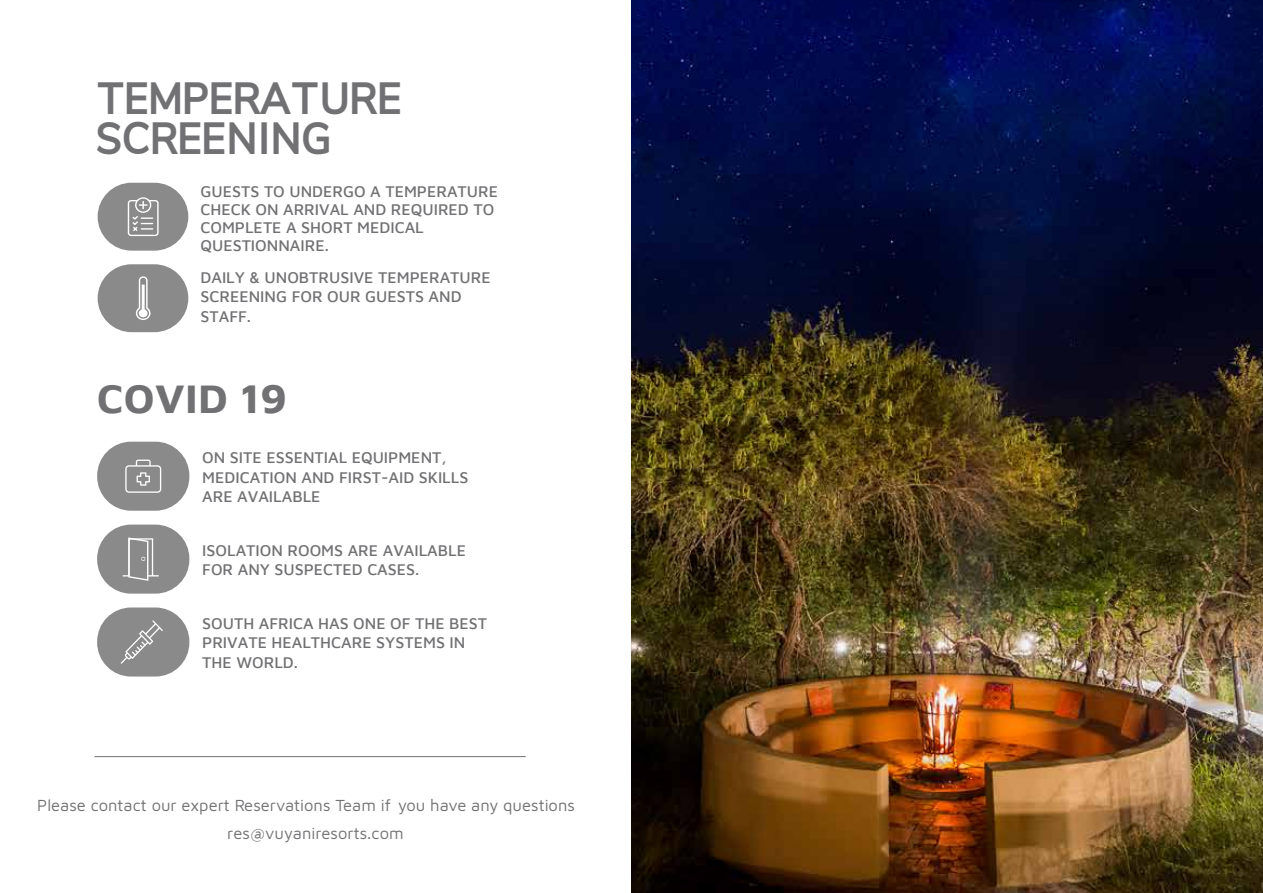
<style>
.page{position:relative;width:1263px;height:893px;background:#fff}
.page>*{position:absolute;margin:0;border:0;box-sizing:border-box;transform-origin:0 0}
.t1{font:41.85px/40px "Vuyani Headers";letter-spacing:.01em;color:#717073}
.t2{font:700 41.85px "Maven Pro";letter-spacing:.01em;color:#717073}
.t3{font:16.5px "Maven Pro";color:#717073}
.t4{font:500 15.9px/19.5px "Maven Pro";color:#717073}
.s1{font-size:42px}
</style>
<div class="page">
<div style="left:97px;top:525px;width:92px;height:69px;background:#8a8a8a;border-radius:34px"></div>
<div style="left:97px;top:442px;width:92px;height:69px;background:#8a8a8a;border-radius:34px"></div>
<div style="left:97px;top:607px;width:92px;height:69px;background:#8a8a8a;border-radius:34px"></div>
<svg style="left:125px;top:460px;width:36px;height:33px"></svg>
<svg style="left:122px;top:537px;width:37px;height:44px"></svg>
<svg style="left:121px;top:620px;width:42px;height:44px"></svg>
<hr style="left:94px;top:756px;width:432px;height:1px;background:#717073">
<img style="left:631px;top:0;width:632px;height:893px">
<div style="left:98px;top:183px;width:90px;height:68px;background:#8a8a8a;border-radius:34px"></div>
<div style="left:98px;top:264px;width:90px;height:68px;background:#8a8a8a;border-radius:34px"></div>
<svg style="left:136px;top:276px;width:14px;height:44px"></svg>
<svg style="left:128px;top:197px;width:31px;height:39px"></svg>
<h1 class="t1" style="left:97px;top:82px;width:306px">TEMPERATURE<br>SCREENING</h1>
<p class="t4" style="left:200px;top:181px;width:299px;line-height:18px">GUESTS TO UNDERGO A TEMPERATURE<br>CHECK ON ARRIVAL AND REQUIRED TO<br>COMPLETE A SHORT MEDICAL<br>QUESTIONNAIRE.</p>
<p class="t4" style="left:200px;top:267px;width:292px">DAILY &amp; UNOBTRUSIVE TEMPERATURE<br>SCREENING FOR OUR GUESTS AND<br>STAFF.</p>
<h1 class="t2" style="left:97px;top:369px;width:191px">COVID <span class="s1">19</span></h1>
<p class="t4" style="left:202px;top:447px;width:268px">ON SITE ESSENTIAL EQUIPMENT,<br>MEDICATION AND FIRST-AID SKILLS<br>ARE AVAILABLE</p>
<p class="t4" style="left:202px;top:539px;width:265px">ISOLATION ROOMS ARE AVAILABLE<br>FOR ANY SUSPECTED CASES.</p>
<p class="t4" style="left:202px;top:613px;width:286px">SOUTH AFRICA HAS ONE OF THE BEST<br>PRIVATE HEALTHCARE SYSTEMS IN<br>THE WORLD.</p>
<p class="t3" style="left:37px;top:794px;width:539px">Please contact our expert Reservations Team if you have any questions</p>
<p class="t3" style="left:227px;top:822px;width:178px">res@vuyaniresorts.com</p>
</div>
